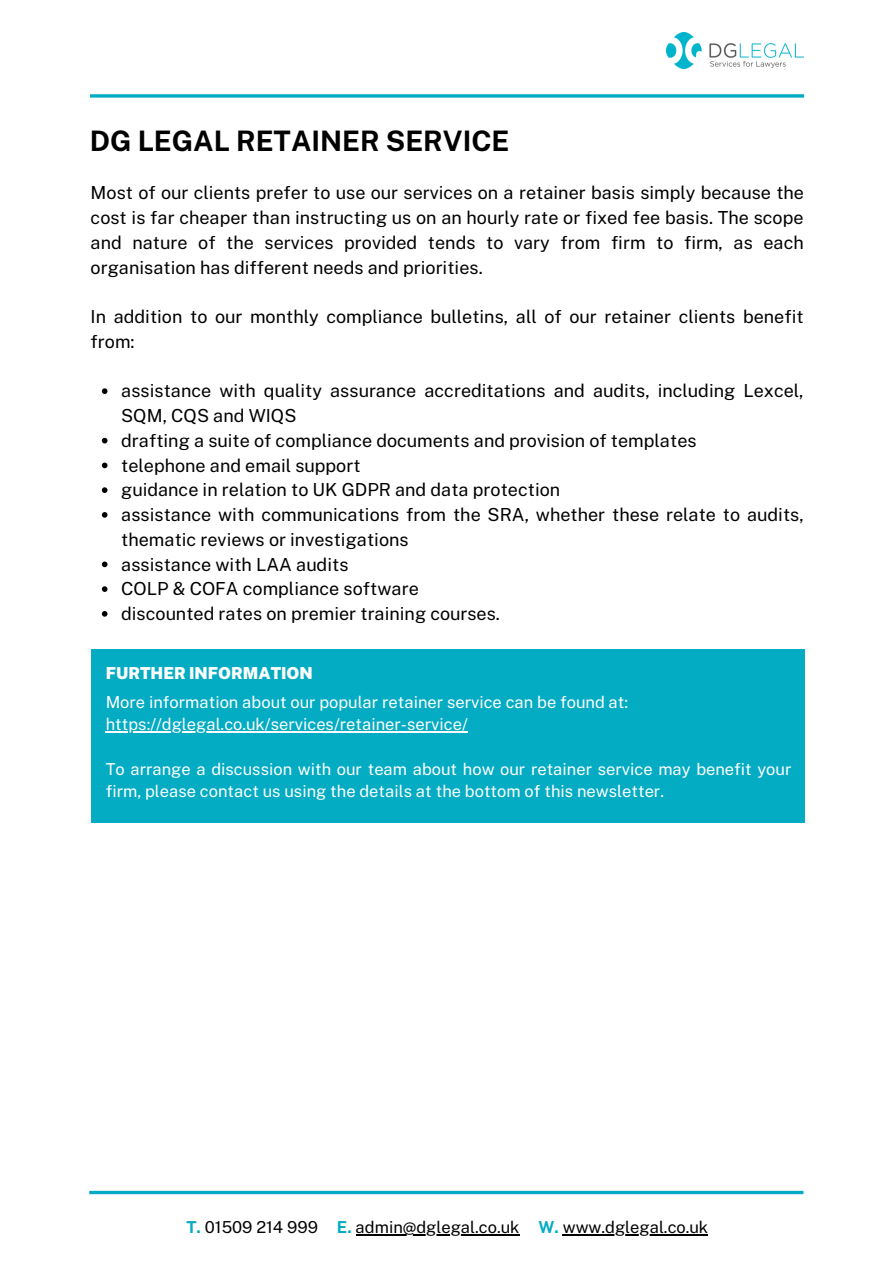
<style>
.page{position:relative;width:893px;height:1264px;background:#fff}
.page>*{position:absolute;margin:0;border:0;box-sizing:border-box;transform-origin:0 0}
.t1{font:700 28.2px "Public Sans";color:#000}
.t2{font:18px/24.8px "Public Sans";color:#000}
.t3{font:16.5px/22.5px "Public Sans";color:#fff}
.t4{font:16.5px "Public Sans";color:#000}
.t5{font:900 16.5px "Public Sans";color:#fff}
.s1{font-weight:700;color:#03acc3}
</style>
<div class="page">
<svg style="left:89px;top:1190px;width:714px;height:4px;background:#36bdcf"></svg>
<img style="left:666px;top:32px;width:137px;height:36px">
<hr style="left:355px;top:1234px;width:164px;height:1px;background:#000">
<hr style="left:562px;top:1234px;width:146px;height:1px;background:#000">
<svg style="left:90px;top:94px;width:714px;height:4px;background:#29b8cc"></svg>
<div style="left:91px;top:649px;width:713px;height:173px;background:#03acc3"></div>
<hr style="left:106px;top:731px;width:362px;height:1px;background:#fff">
<svg style="left:102px;top:388px;width:5px;height:6px"></svg>
<svg style="left:102px;top:438px;width:5px;height:5px"></svg>
<svg style="left:102px;top:462px;width:5px;height:6px"></svg>
<svg style="left:102px;top:487px;width:5px;height:6px"></svg>
<svg style="left:102px;top:512px;width:5px;height:5px"></svg>
<svg style="left:102px;top:561px;width:5px;height:6px"></svg>
<svg style="left:102px;top:586px;width:5px;height:6px"></svg>
<svg style="left:102px;top:611px;width:5px;height:5px"></svg>
<p class="t1" style="left:90px;top:124px;width:421px">DG LEGAL RETAINER SERVICE</p>
<p class="t2" style="left:91px;top:180px;width:715px;text-align:justify">Most of our clients prefer to use our services on a retainer basis simply because the cost is far cheaper than instructing us on an hourly rate or fixed fee basis. The scope and nature of the services provided tends to vary from firm to firm, as each organisation has different needs and priorities.</p>
<p class="t2" style="left:91px;top:304px;width:714px">In addition to our monthly compliance bulletins, all of our retainer clients benefit from:</p>
<p class="t2" style="left:121px;top:378px;width:683px">assistance with quality assurance accreditations and audits, including Lexcel,<br>SQM, CQS and WIQS</p>
<p class="t2" style="left:121px;top:428px;width:577px">drafting a suite of compliance documents and provision of templates</p>
<p class="t2" style="left:121px;top:452px;width:241px">telephone and email support</p>
<p class="t2" style="left:121px;top:477px;width:440px">guidance in relation to UK GDPR and data protection</p>
<p class="t2" style="left:121px;top:502px;width:684px">assistance with communications from the SRA, whether these relate to audits, thematic reviews or investigations</p>
<p class="t2" style="left:121px;top:551px;width:229px">assistance with LAA audits</p>
<p class="t2" style="left:121px;top:576px;width:299px">COLP &amp; COFA compliance software</p>
<p class="t2" style="left:121px;top:601px;width:380px">discounted rates on premier training courses.</p>
<p class="t5" style="left:106px;top:663px;width:209px">FURTHER INFORMATION</p>
<p class="t3" style="left:106px;top:690px;width:524px">More information about our popular retainer service can be found at:</p>
<p class="t3" style="left:106px;top:712px;width:363px">https://dglegal.co.uk/services/retainer-service/</p>
<p class="t3" style="left:106px;top:757px;width:687px">To arrange a discussion with our team about how our retainer service may benefit your firm, please contact us using the details at the bottom of this newsletter.</p>
<p class="t4" style="left:186px;top:1217px;width:523px"><span class="s1">T.</span> 01509 214 999 <span class="s1">E.</span> admin@dglegal.co.uk <span class="s1">W.</span> www.dglegal.co.uk</p>
</div>
